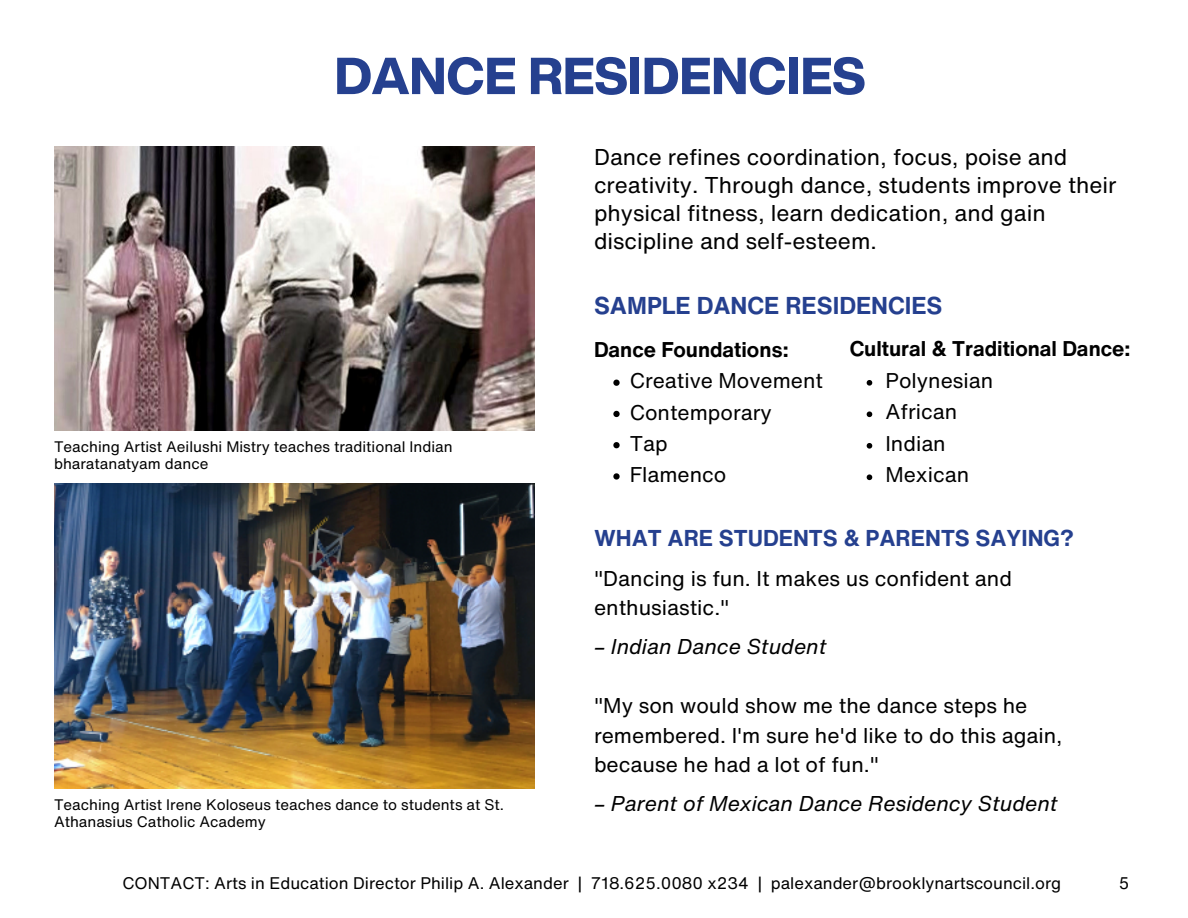
<style>
.page{position:relative;width:1188px;height:918px;background:#fff}
.page>*{position:absolute;margin:0;border:0;box-sizing:border-box;transform-origin:0 0}
.t1{font:800 51px "Helvetica Now Display";color:#25408f}
.t2{font:700 24px "Helvetica Now Text";color:#25408f}
.t3{font:22.5px/28.2px "Helvetica Now Text";color:#000}
.t4{font:700 22.5px "Helvetica Now Text";color:#25408f}
.t5{font:21px/31.2px "Helvetica Now Text";color:#000}
.t6{font:italic 21px "Helvetica Now Text";color:#000}
.t7{font:700 21px "Helvetica Now Text";color:#000}
.t8{font:16.5px "Helvetica Now Text";color:#000}
.t9{font:15px/16.8px "Helvetica Now Text";color:#000}
</style>
<div class="page">
<img style="left:54px;top:483px;width:481px;height:305px">
<img style="left:54px;top:147px;width:481px;height:284px">
<svg style="left:613px;top:380px;width:7px;height:6px"></svg>
<svg style="left:613px;top:411px;width:7px;height:6px"></svg>
<svg style="left:613px;top:442px;width:7px;height:6px"></svg>
<svg style="left:613px;top:473px;width:7px;height:7px"></svg>
<svg style="left:867px;top:380px;width:5px;height:6px"></svg>
<svg style="left:867px;top:411px;width:5px;height:6px"></svg>
<svg style="left:867px;top:443px;width:5px;height:6px"></svg>
<svg style="left:867px;top:474px;width:5px;height:6px"></svg>
<h1 class="t1" style="left:334px;top:49px;width:532px">DANCE RESIDENCIES</h1>
<p class="t9" style="left:54px;top:438px;width:400px">Teaching Artist Aeilushi Mistry teaches traditional Indian bharatanatyam dance</p>
<p class="t9" style="left:54px;top:796px;width:452px">Teaching Artist Irene Koloseus teaches dance to students at St.<br>Athanasius Catholic Academy</p>
<p class="t3" style="left:594px;top:142px;width:524px">Dance refines coordination, focus, poise and creativity. Through dance, students improve their physical fitness, learn dedication, and gain discipline and self-esteem.</p>
<p class="t2" style="left:594px;top:293px;width:350px">SAMPLE DANCE RESIDENCIES</p>
<p class="t7" style="left:594px;top:339px;width:196px">Dance Foundations:</p>
<p class="t5" style="left:885px;top:364px;width:109px">Polynesian<br>African<br>Indian<br>Mexican</p>
<p class="t7" style="left:850px;top:338px;width:282px">Cultural &amp; Traditional Dance:</p>
<p class="t5" style="left:630px;top:365px;width:195px">Creative Movement<br>Contemporary<br>Tap<br>Flamenco</p>
<p class="t4" style="left:594px;top:526px;width:481px">WHAT ARE STUDENTS &amp; PARENTS SAYING?</p>
<p class="t5" style="left:594px;top:563px;width:420px;line-height:29.4px">"Dancing is fun. It makes us confident and enthusiastic."</p>
<p class="t6" style="left:594px;top:636px;width:234px">– Indian Dance Student</p>
<p class="t5" style="left:594px;top:691px;width:470px;line-height:29.4px">"My son would show me the dance steps he remembered. I'm sure he'd like to do this again, because he had a lot of fun."</p>
<p class="t6" style="left:594px;top:793px;width:465px">– Parent of Mexican Dance Residency Student</p>
<p class="t8" style="left:122px;top:875px;width:940px">CONTACT: Arts in Education Director Philip A. Alexander | 718.625.0080 x234 | palexander@brooklynartscouncil.org</p>
<p class="t8" style="left:1119px;top:875px;width:12px">5</p>
</div>
